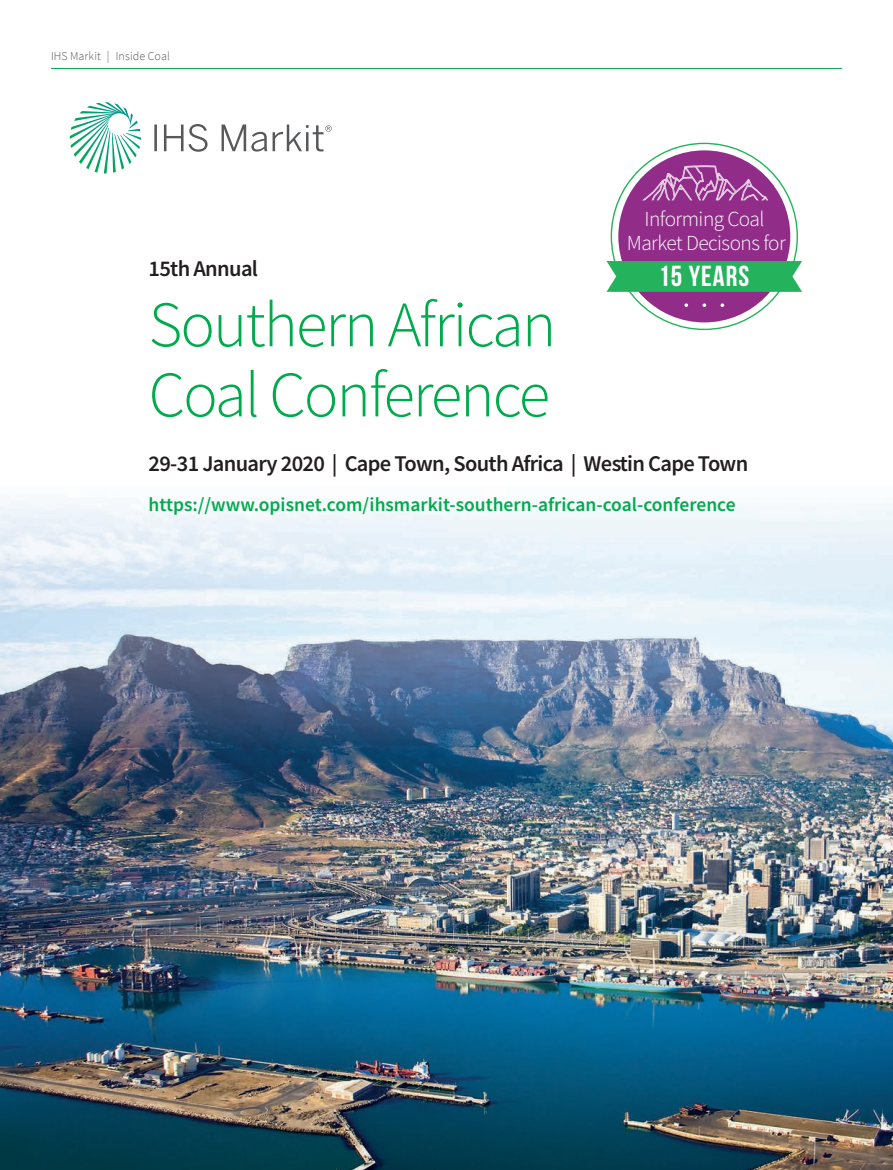
<style>
.page{position:relative;width:893px;height:1170px;background:#fff}
.page>*{position:absolute;margin:0;border:0;box-sizing:border-box;transform-origin:0 0}
.t1{font:300 64.8px/70.1px "Source Sans Pro";letter-spacing:-.03em;color:#00ab4d}
.t2{font:28.95px "Bebas Neue";letter-spacing:.035em;color:#fff}
.t3{font:600 22.5px "Source Sans Pro";letter-spacing:-.03em;color:#231f20}
.t4{font:300 21.3px/24.2px "Source Sans Pro";letter-spacing:-.025em;color:#fff;text-align:center}
.t5{font:600 19.5px "Source Sans Pro";color:#00ab4d}
.t6{font:300 12px "Source Sans Pro";letter-spacing:.01em;color:#57585a}
</style>
<div class="page">
<hr style="left:51px;top:68px;width:791px;height:1px;background:#00ab4d">
<img style="left:0;top:501px;width:893px;height:668px">
<svg style="left:70px;top:102px;width:71px;height:71px"></svg>
<svg style="left:154px;top:124px;width:3px;height:27px"></svg>
<svg style="left:164px;top:124px;width:44px;height:28px"></svg>
<svg style="left:222px;top:124px;width:45px;height:27px"></svg>
<svg style="left:273px;top:124px;width:59px;height:27px"></svg>
<svg style="left:611px;top:143px;width:186px;height:186px"></svg>
<div style="left:618px;top:150px;width:172px;height:172px;background:#912c88;border-radius:50%"></div>
<svg style="left:606px;top:261px;width:196px;height:31px;background:#30b565"></svg>
<svg style="left:642px;top:165px;width:126px;height:35px"></svg>
<svg style="left:684px;top:303px;width:4px;height:4px"></svg>
<svg style="left:702px;top:303px;width:4px;height:4px"></svg>
<svg style="left:720px;top:303px;width:4px;height:4px"></svg>
<p class="t6" style="left:51px;top:48px;width:120px">IHS Markit | Inside Coal</p>
<p class="t4" style="left:627px;top:207px;width:161px">Informing Coal<br>Market Decisons for</p>
<p class="t2" style="left:658px;top:260px;width:92px">15 YEARS</p>
<p class="t3" style="left:149px;top:254px;width:111px">15th Annual</p>
<p class="t1" style="left:149px;top:290px;width:409px">Southern African<br>Coal Conference</p>
<p class="t3" style="left:149px;top:448px;width:601px">29-31 January 2020 | Cape Town, South Africa | Westin Cape Town</p>
<p class="t5" style="left:149px;top:492px;width:589px">https://www.opisnet.com/ihsmarkit-southern-african-coal-conference</p>
</div>
